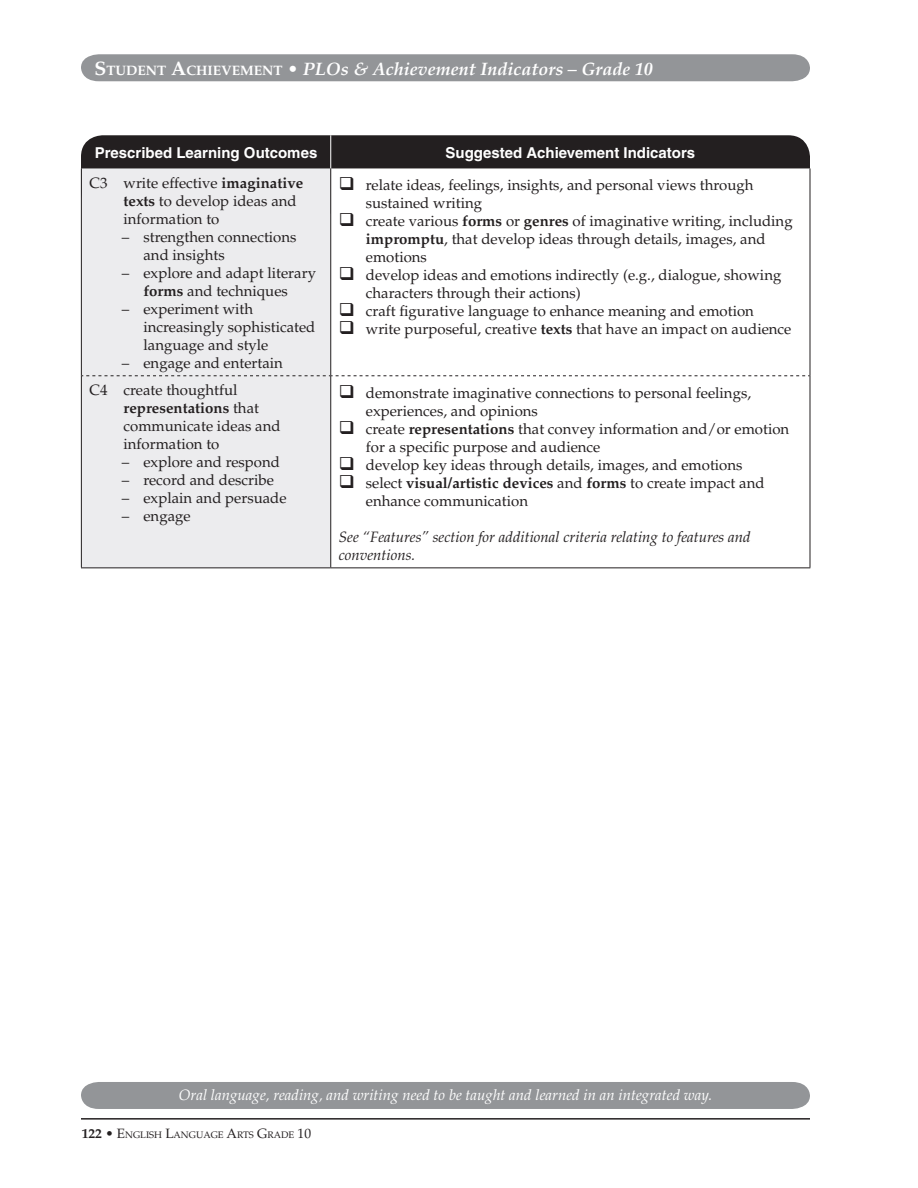
<style>
.page{position:relative;width:918px;height:1188px;background:#fff}
.page>*{position:absolute;margin:0;border:0;box-sizing:border-box;transform-origin:0 0}
.t1{font:italic 700 18px "Palatino";color:#fff}
.t2{font:15px/18px "Palatino";color:#231f20}
.t3{font:italic 15px/18px "Palatino";color:#231f20}
.t4{font:italic 15px "Palatino";color:#fff}
.t5{font:700 15px "Helvetica";color:#fff}
.t6{font:9.45px "Palatino";color:#231f20}
.s1{font-style:normal;font-size:19.5px}
.s2{font-style:normal;font-size:13.65px}
.s3{font-style:normal}
.s4{font-weight:700}
.s5{font-weight:700;font-size:13.5px}
.s6{font-size:13.5px}
</style>
<div class="page">
<div style="left:81px;top:54px;width:729px;height:27px;background:#939598"></div>
<div style="left:81px;top:1082px;width:729px;height:27px;background:#939598"></div>
<hr style="left:81px;top:1118px;width:729px;height:2px;background:#231f20">
<div style="left:81px;top:135px;width:729px;height:79px;background:#231f20;border-radius:22px"></div>
<div style="left:82px;top:168px;width:248px;height:399px;background:#ececee"></div>
<svg style="left:331px;top:168px;width:479px;height:399px"></svg>
<hr style="left:81px;top:567px;width:250px;height:1px;background:#231f20">
<hr style="left:331px;top:567px;width:479px;height:1px;background:#231f20">
<svg style="left:82px;top:375px;width:728px;height:1px"></svg>
<hr style="left:330px;top:135px;width:1px;height:33px;background:#fff">
<hr style="left:81px;top:168px;width:1px;height:208px;background:#231f20">
<hr style="left:330px;top:168px;width:1px;height:208px;background:#231f20">
<hr style="left:810px;top:168px;width:1px;height:208px;background:#231f20">
<hr style="left:81px;top:376px;width:1px;height:191px;background:#231f20">
<hr style="left:330px;top:376px;width:1px;height:191px;background:#231f20">
<hr style="left:810px;top:376px;width:1px;height:191px;background:#231f20">
<svg style="left:355px;top:398px;width:18px;height:1px"></svg>
<p class="t1" style="left:94px;top:58px;width:560px"><span class="s1">S</span> <span class="s2">tudent</span> <span class="s1">A</span><span class="s2">chievement</span> <span class="s3">•</span> PLOs &amp; Achievement Indicators – Grade 10</p>
<p class="t5" style="left:95px;top:143px;width:224px">Prescribed Learning Outcomes</p>
<p class="t5" style="left:446px;top:143px;width:251px">Suggested Achievement Indicators</p>
<p class="t2" style="left:124px;top:174px;width:181px;text-indent:-34px">C3 write effective <span class="s4">imaginative texts</span> to develop ideas and information to</p>
<p class="t2" style="left:143px;top:228px;width:155px;text-indent:-22px">– strengthen connections and insights</p>
<p class="t2" style="left:122px;top:264px;width:196px;text-align:center">– explore and adapt literary <span class="s4">forms</span> and techniques</p>
<p class="t2" style="left:143px;top:300px;width:174px;text-indent:-22px">– experiment with increasingly sophisticated language and style</p>
<p class="t2" style="left:122px;top:354px;width:163px">– engage and entertain</p>
<p class="t2" style="left:366px;top:176px;width:389px;text-indent:-27px">❑ relate ideas, feelings, insights, and personal views through sustained writing</p>
<p class="t2" style="left:366px;top:212px;width:428px;text-indent:-27px">❑ create various <span class="s4">forms</span> or <span class="s4">genres</span> of imaginative writing, including <span class="s4">impromptu</span>, that develop ideas through details, images, and emotions</p>
<p class="t2" style="left:366px;top:266px;width:417px;text-indent:-27px">❑ develop ideas and emotions indirectly (e.g., dialogue, showing characters through their actions)</p>
<p class="t2" style="left:339px;top:302px;width:417px">❑ craft figurative language to enhance meaning and emotion</p>
<p class="t2" style="left:339px;top:320px;width:454px">❑ write purposeful, creative <span class="s4">texts</span> that have an impact on audience</p>
<p class="t2" style="left:124px;top:382px;width:159px;text-indent:-34px">C4 create thoughtful <span class="s4">representations</span> that communicate ideas and information to</p>
<p class="t2" style="left:122px;top:454px;width:160px">– explore and respond</p>
<p class="t2" style="left:122px;top:472px;width:154px">– record and describe</p>
<p class="t2" style="left:122px;top:490px;width:166px">– explain and persuade</p>
<p class="t2" style="left:122px;top:508px;width:71px">– engage</p>
<p class="t2" style="left:366px;top:384px;width:387px;text-indent:-27px">❑ demonstrate imaginative connections to personal feelings, experiences, and opinions</p>
<p class="t2" style="left:366px;top:420px;width:425px;text-indent:-27px">❑ create <span class="s4">representations</span> that convey information and/or emotion for a specific purpose and audience</p>
<p class="t2" style="left:339px;top:456px;width:405px">❑ develop key ideas through details, images, and emotions</p>
<p class="t2" style="left:366px;top:474px;width:400px;text-indent:-27px">❑ select <span class="s4">visual/artistic devices</span> and <span class="s4">forms</span> to create impact and enhance communication</p>
<p class="t3" style="left:339px;top:528px;width:413px">See “Features” section for additional criteria relating to features and conventions.</p>
<p class="t4" style="left:179px;top:1086px;width:535px">Oral language, reading, and writing need to be taught and learned in an integrated way.</p>
<p class="t6" style="left:82px;top:1129px;width:231px"><span class="s5">122</span> <span class="s6">• E</span>nglish <span class="s6">L</span>anguage <span class="s6">A</span>rts <span class="s6">G</span>rade <span class="s6">10</span></p>
</div>
